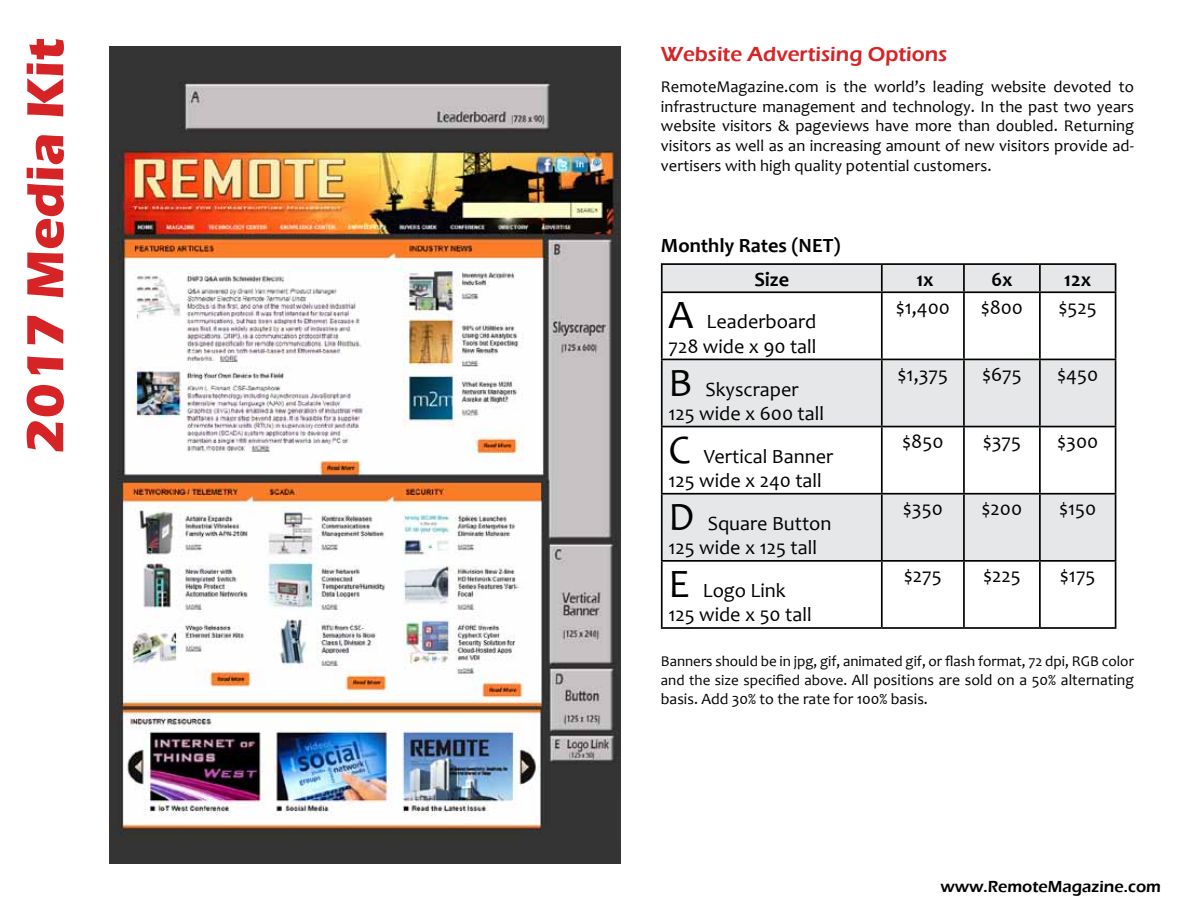
<style>
.page{position:relative;width:1188px;height:918px;background:#fff}
.page>*{position:absolute;margin:0;border:0;box-sizing:border-box;transform-origin:0 0}
.t1{font:700 54px "Eras ITC";color:#d62326}
.t2{font:600 21px "Eras ITC";color:#d62326}
.t3{font:20.25px/24.3px "Candara";color:#000}
.t4{font:700 20.25px "Candara";color:#000}
.t5{font:16.5px/19.8px "Candara";letter-spacing:.005em;color:#000;text-align:justify}
.t6{font:600 16.5px "Eras ITC";color:#000}
.t7{font:15.75px/18.9px "Candara";color:#000}
.t8{font:15px "Candara";color:#000}
.s1{font-size:40.5px}
.s2{font-size:15px}
</style>
<div class="page">
<svg style="left:663px;top:265px;width:452px;height:295px;fill:#e6e7e8"></svg>
<hr style="left:661px;top:263px;width:221px;height:2px;background:#000">
<hr style="left:661px;top:265px;width:2px;height:26px;background:#000">
<hr style="left:882px;top:263px;width:82px;height:2px;background:#000">
<hr style="left:881px;top:265px;width:2px;height:26px;background:#000">
<hr style="left:964px;top:263px;width:76px;height:2px;background:#000">
<hr style="left:963px;top:265px;width:2px;height:26px;background:#000">
<hr style="left:1040px;top:263px;width:76px;height:2px;background:#000">
<hr style="left:1039px;top:265px;width:2px;height:26px;background:#000">
<svg style="left:1115px;top:265px;width:1px;height:26px"></svg>
<hr style="left:661px;top:291px;width:221px;height:2px;background:#000">
<hr style="left:661px;top:293px;width:2px;height:66px;background:#000">
<hr style="left:882px;top:291px;width:82px;height:2px;background:#000">
<hr style="left:881px;top:293px;width:2px;height:66px;background:#000">
<hr style="left:964px;top:291px;width:76px;height:2px;background:#000">
<hr style="left:963px;top:293px;width:2px;height:66px;background:#000">
<hr style="left:1040px;top:291px;width:76px;height:2px;background:#000">
<hr style="left:1039px;top:293px;width:2px;height:66px;background:#000">
<hr style="left:1115px;top:293px;width:1px;height:66px;background:#000">
<hr style="left:661px;top:359px;width:221px;height:1px;background:#000">
<hr style="left:661px;top:360px;width:2px;height:66px;background:#000">
<hr style="left:882px;top:359px;width:82px;height:1px;background:#000">
<hr style="left:881px;top:360px;width:2px;height:66px;background:#000">
<hr style="left:964px;top:359px;width:76px;height:1px;background:#000">
<hr style="left:963px;top:360px;width:2px;height:66px;background:#000">
<hr style="left:1040px;top:359px;width:76px;height:1px;background:#000">
<hr style="left:1039px;top:360px;width:2px;height:66px;background:#000">
<hr style="left:1115px;top:360px;width:1px;height:66px;background:#000">
<hr style="left:661px;top:426px;width:221px;height:1px;background:#000">
<hr style="left:661px;top:427px;width:2px;height:66px;background:#000">
<hr style="left:882px;top:426px;width:82px;height:1px;background:#000">
<hr style="left:881px;top:427px;width:2px;height:66px;background:#000">
<hr style="left:964px;top:426px;width:76px;height:1px;background:#000">
<hr style="left:963px;top:427px;width:2px;height:66px;background:#000">
<hr style="left:1040px;top:426px;width:76px;height:1px;background:#000">
<hr style="left:1039px;top:427px;width:2px;height:66px;background:#000">
<hr style="left:1115px;top:427px;width:1px;height:66px;background:#000">
<hr style="left:661px;top:493px;width:221px;height:2px;background:#000">
<hr style="left:661px;top:495px;width:2px;height:65px;background:#000">
<hr style="left:882px;top:493px;width:82px;height:2px;background:#000">
<hr style="left:881px;top:495px;width:2px;height:65px;background:#000">
<hr style="left:964px;top:493px;width:76px;height:2px;background:#000">
<hr style="left:963px;top:495px;width:2px;height:65px;background:#000">
<hr style="left:1040px;top:493px;width:76px;height:2px;background:#000">
<hr style="left:1039px;top:495px;width:2px;height:65px;background:#000">
<hr style="left:1115px;top:495px;width:1px;height:65px;background:#000">
<hr style="left:661px;top:560px;width:221px;height:2px;background:#000">
<hr style="left:661px;top:562px;width:2px;height:65px;background:#000">
<hr style="left:882px;top:560px;width:82px;height:2px;background:#000">
<hr style="left:881px;top:562px;width:2px;height:65px;background:#000">
<hr style="left:964px;top:560px;width:76px;height:2px;background:#000">
<hr style="left:963px;top:562px;width:2px;height:65px;background:#000">
<hr style="left:1040px;top:560px;width:76px;height:2px;background:#000">
<hr style="left:1039px;top:562px;width:2px;height:65px;background:#000">
<hr style="left:1115px;top:562px;width:1px;height:65px;background:#000">
<hr style="left:661px;top:627px;width:221px;height:2px;background:#000">
<hr style="left:882px;top:627px;width:82px;height:2px;background:#000">
<hr style="left:964px;top:627px;width:76px;height:2px;background:#000">
<hr style="left:1040px;top:627px;width:76px;height:2px;background:#000">
<img style="left:109px;top:46px;width:511px;height:818px">
<h1 class="t1" style="left:14px;top:454px;width:417px;rotate:-90deg">2017 Media Kit</h1>
<p class="t2" style="left:661px;top:42px;width:288px">Website Advertising Options</p>
<p class="t5" style="left:661px;top:76px;width:475px">RemoteMagazine.com is the world’s leading website devoted to infrastructure management and technology. In the past two years website visitors &amp; pageviews have more than doubled. Returning visitors as well as an increasing amount of new visitors provide ad&shy;vertisers with high quality potential customers.</p>
<p class="t4" style="left:661px;top:233px;width:181px">Monthly Rates (NET)</p>
<p class="t4" style="left:754px;top:266px;width:36px">Size</p>
<p class="t4" style="left:916px;top:266px;width:19px">1x</p>
<p class="t4" style="left:991px;top:266px;width:23px">6x</p>
<p class="t4" style="left:1064px;top:266px;width:28px">12x</p>
<p class="t3" style="left:668px;top:309px;width:150px"><span class="s1">A</span> Leaderboard<br>728 wide x 90 tall</p>
<p class="t3" style="left:896px;top:295px;width:56px">$1,400</p>
<p class="t3" style="left:981px;top:295px;width:44px">$800</p>
<p class="t3" style="left:1059px;top:295px;width:40px">$525</p>
<p class="t3" style="left:668px;top:377px;width:157px"><span class="s1">B</span> Skyscraper<br>125 wide x 600 tall</p>
<p class="t3" style="left:898px;top:362px;width:52px">$1,375</p>
<p class="t3" style="left:982px;top:362px;width:41px">$675</p>
<p class="t3" style="left:1057px;top:362px;width:42px">$450</p>
<p class="t3" style="left:668px;top:444px;width:166px"><span class="s1">C</span> Vertical Banner<br>125 wide x 240 tall</p>
<p class="t3" style="left:902px;top:429px;width:43px">$850</p>
<p class="t3" style="left:983px;top:429px;width:40px">$375</p>
<p class="t3" style="left:1057px;top:429px;width:43px">$300</p>
<p class="t3" style="left:668px;top:511px;width:165px"><span class="s1">D</span> Square Button<br>125 wide x 125 tall</p>
<p class="t3" style="left:903px;top:496px;width:41px">$350</p>
<p class="t3" style="left:982px;top:496px;width:42px">$200</p>
<p class="t3" style="left:1059px;top:496px;width:39px">$150</p>
<p class="t3" style="left:668px;top:578px;width:145px"><span class="s1">E</span> Logo Link<br>125 wide x 50 tall</p>
<p class="t3" style="left:904px;top:563px;width:39px">$275</p>
<p class="t3" style="left:983px;top:563px;width:39px">$225</p>
<p class="t3" style="left:1060px;top:563px;width:37px">$175</p>
<p class="t8" style="left:661px;top:652px;width:475px">Banners should be in jpg, gif, animated gif, or flash format, 72 dpi, RGB color</p>
<p class="t7" style="left:661px;top:670px;width:475px"><span class="s2">and the size specified above.</span> All positions are sold on a 50% alternating basis. Add 30% to the rate for 100% basis.</p>
<p class="t6" style="left:941px;top:877px;width:222px">www.RemoteMagazine.com</p>
</div>
